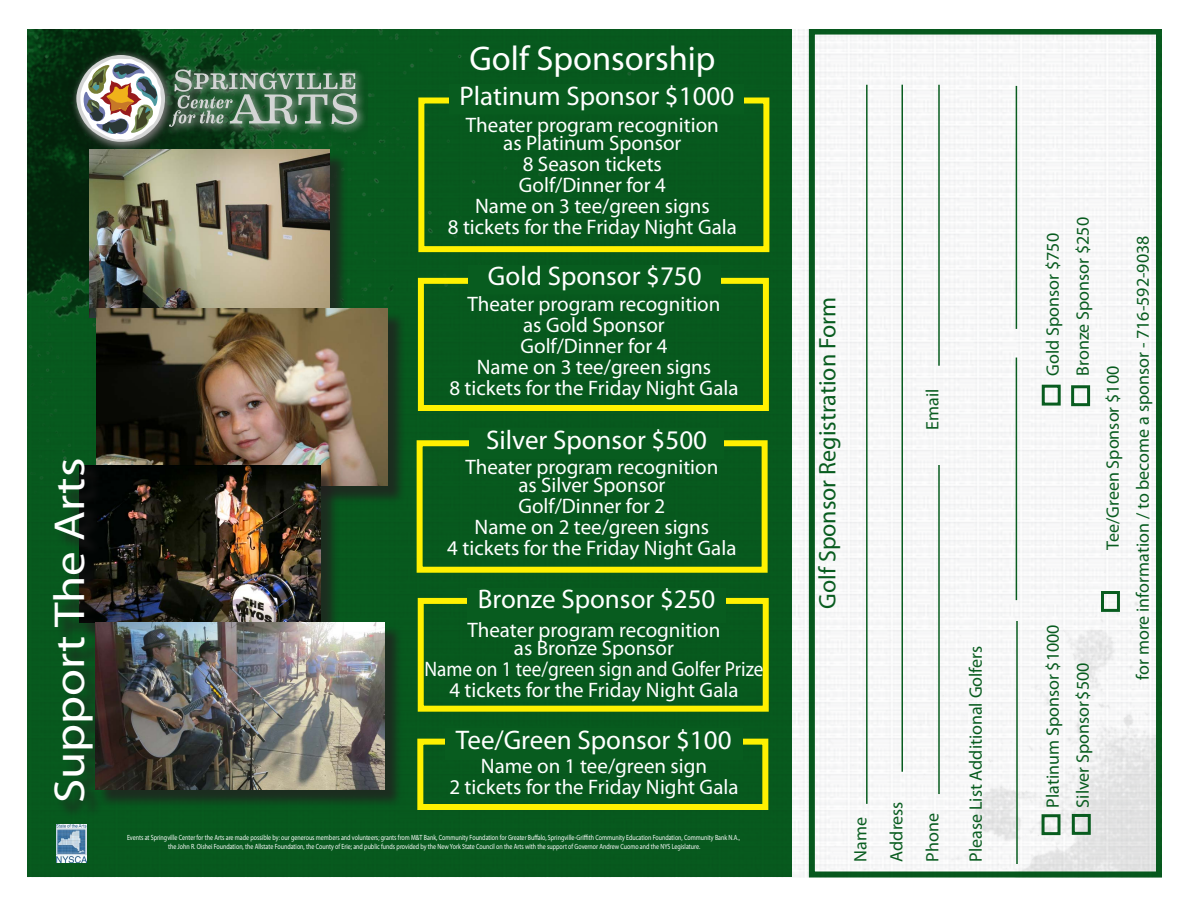
<style>
.page{position:relative;width:1188px;height:918px;background:#fff}
.page>*{position:absolute;margin:0;border:0;box-sizing:border-box;transform-origin:0 0}
.t1{font:43.5px "Myriad Pro";color:#fff;scale:1.13 1}
.t2{font:34.5px "Myriad Pro";color:#fff}
.t3{font:27px "Myriad Pro";color:#fff}
.t4{font:24px "Myriad Pro";color:#085c1f}
.t5{font:21px/21px "Myriad Pro";color:#fff;text-align:center}
.t6{font:21px/21px "Myriad Pro";color:#fff;text-align:center;scale:.92 1}
.t7{font:18px/36px "Myriad Pro";color:#085c1f}
.t8{font:7.5px/9px "Myriad Pro";color:#fff;text-align:center;scale:.8 1}
</style>
<div class="page">
<img style="left:27px;top:29px;width:1135px;height:849px">
<div style="left:418px;top:98px;width:351px;height:154px;border:6px solid #fff101"></div>
<div style="left:418px;top:278px;width:351px;height:133px;border:6px solid #fff101"></div>
<div style="left:417px;top:440px;width:351px;height:133px;border:6px solid #fff101"></div>
<div style="left:418px;top:598px;width:351px;height:114px;border:6px solid #fff101"></div>
<div style="left:450px;top:85px;width:294px;height:29px;background:#085c1f"></div>
<div style="left:468px;top:265px;width:253px;height:29px;background:#085c1f"></div>
<div style="left:470px;top:428px;width:254px;height:31px;background:#085c1f"></div>
<div style="left:467px;top:588px;width:259px;height:34px;background:#085c1f"></div>
<div style="left:417px;top:739px;width:351px;height:71px;border:6px solid #fff101"></div>
<div style="left:445px;top:728px;width:297px;height:31px;background:#085c1f"></div>
<hr style="left:866px;top:85px;width:2px;height:719px;background:#085c1f">
<hr style="left:902px;top:85px;width:1px;height:687px;background:#085c1f">
<hr style="left:938px;top:465px;width:2px;height:329px;background:#085c1f">
<hr style="left:938px;top:85px;width:2px;height:281px;background:#085c1f">
<hr style="left:1016px;top:621px;width:2px;height:243px;background:#085c1f">
<hr style="left:1016px;top:358px;width:1px;height:242px;background:#085c1f">
<hr style="left:1016px;top:86px;width:1px;height:243px;background:#085c1f">
<div style="left:1042px;top:814px;width:18px;height:21px;border:3px solid #085c1f"></div>
<div style="left:1072px;top:814px;width:19px;height:21px;border:3px solid #085c1f"></div>
<div style="left:1042px;top:385px;width:19px;height:21px;border:3px solid #085c1f"></div>
<div style="left:1071px;top:385px;width:19px;height:21px;border:3px solid #085c1f"></div>
<div style="left:1101px;top:591px;width:19px;height:21px;border:3px solid #085c1f"></div>
<img style="left:57px;top:825px;width:30px;height:37px">
<div style="left:92px;top:152px;width:256px;height:184px;background:#231f20;opacity:.75"></div>
<img style="left:89px;top:152px;width:241px;height:166px">
<div style="left:98px;top:311px;width:309px;height:194px;background:#231f20;opacity:.75"></div>
<img style="left:96px;top:309px;width:292px;height:177px">
<div style="left:81px;top:467px;width:258px;height:175px;background:#231f20;opacity:.75"></div>
<img style="left:111px;top:465px;width:209px;height:157px">
<div style="left:98px;top:624px;width:305px;height:184px;background:#231f20;opacity:.75"></div>
<img style="left:111px;top:622px;width:273px;height:167px">
<div style="left:56px;top:462px;width:55px;height:357px;background:#231f20;opacity:.75"></div>
<div style="left:71px;top:49px;width:296px;height:103px;background:#fff;opacity:.88"></div>
<div style="left:69px;top:51px;width:298px;height:97px;background:#231f20;opacity:.75"></div>
<div style="left:69px;top:53px;width:298px;height:95px;background:#fff;opacity:.75"></div>
<h1 class="t1" style="left:43px;top:803px;width:307px;rotate:-90deg">Support The Arts</h1>
<h2 class="t2" style="left:470px;top:37px;width:248px">Golf Sponsorship</h2>
<p class="t3" style="left:460px;top:79px;width:276px">Platinum Sponsor $1000</p>
<p class="t5" style="left:466px;top:115px;width:254px;line-height:18px">Theater program recognition as Platinum Sponsor</p>
<p class="t5" style="left:448px;top:153px;width:291px">8 Season tickets<br>Golf/Dinner for 4<br>Name on 3 tee/green signs<br>8 tickets for the Friday Night Gala</p>
<p class="t3" style="left:488px;top:260px;width:215px">Gold Sponsor $750</p>
<p class="t5" style="left:449px;top:293px;width:291px">Theater program recognition<br>as Gold Sponsor<br>Golf/Dinner for 4<br>Name on 3 tee/green signs<br>8 tickets for the Friday Night Gala</p>
<p class="t3" style="left:486px;top:423px;width:222px">Silver Sponsor $500</p>
<p class="t5" style="left:465px;top:458px;width:254px;line-height:18px">Theater program recognition as Silver Sponsor</p>
<p class="t5" style="left:447px;top:496px;width:291px">Golf/Dinner for 2<br>Name on 2 tee/green signs<br>4 tickets for the Friday Night Gala</p>
<p class="t3" style="left:478px;top:582px;width:239px">Bronze Sponsor $250</p>
<p class="t5" style="left:467px;top:620px;width:254px;line-height:18px">Theater program recognition as Bronze Sponsor</p>
<p class="t6" style="left:424px;top:658px;width:370px">Name on 1 tee/green sign and Golfer Prize<br>4 tickets for the Friday Night Gala</p>
<p class="t3" style="left:456px;top:723px;width:277px">Tee/Green Sponsor $100</p>
<p class="t5" style="left:449px;top:755px;width:291px">Name on 1 tee/green sign<br>2 tickets for the Friday Night Gala</p>
<p class="t8" style="left:127px;top:833px;width:768px">Events at Springville Center for the Arts are made possible by: our generous members and volunteers; grants from M&amp;T Bank, Community Foundation for Greater Buffalo, Springville-Griffith Community Education Foundation, Community Bank N.A., the John R. Oishei Foundation, the Allstate Foundation, the County of Erie; and public funds provided by the New York State Council on the Arts with the support of Governor Andrew Cuomo and the NYS Legislature.</p>
<p class="t4" style="left:813px;top:609px;width:313px;rotate:-90deg">Golf Sponsor Registration Form</p>
<p class="t7" style="left:914px;top:430px;width:43px;rotate:-90deg">Email</p>
<p class="t7" style="left:842px;top:862px;width:62px;rotate:-90deg">Name<br>Address<br>Phone</p>
<p class="t7" style="left:957px;top:862px;width:218px;rotate:-90deg">Please List Additional Golfers</p>
<p class="t7" style="left:1034px;top:376px;width:144px;rotate:-90deg">Gold Sponsor $750</p>
<p class="t7" style="left:1064px;top:376px;width:160px;rotate:-90deg">Bronze Sponsor $250</p>
<p class="t7" style="left:1095px;top:550px;width:185px;rotate:-90deg">Tee/Green Sponsor $100</p>
<p class="t7" style="left:1034px;top:808px;width:185px;rotate:-90deg">Platinum Sponsor $1000</p>
<p class="t7" style="left:1064px;top:808px;width:146px;rotate:-90deg">Silver Sponsor$500</p>
<p class="t7" style="left:1125px;top:680px;width:446px;rotate:-90deg">for more information / to become a sponsor - 716-592-9038</p>
</div>
